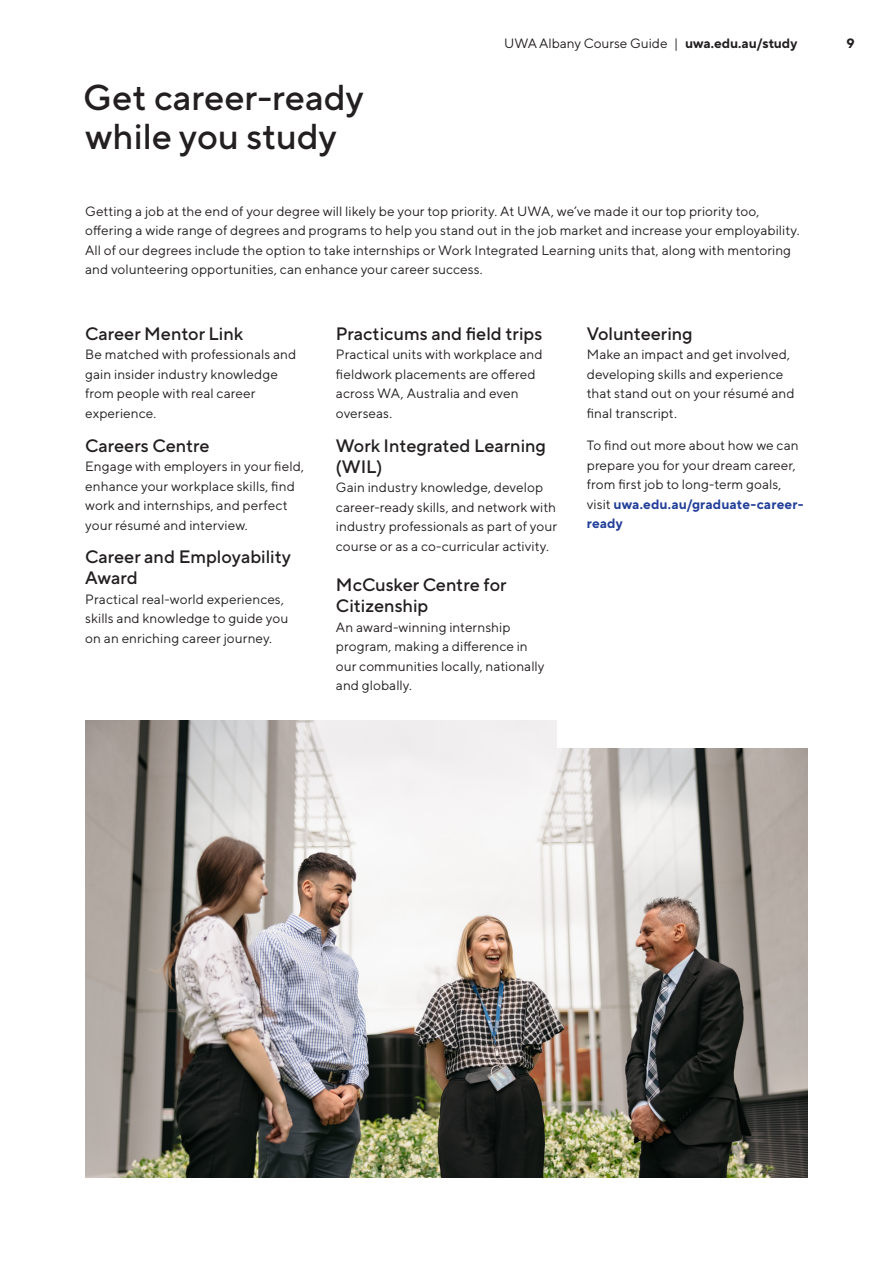
<style>
.page{position:relative;width:893px;height:1263px;background:#fff}
.page>*{position:absolute;margin:0;border:0;box-sizing:border-box;transform-origin:0 0}
.H2__Campaign_Headline_Single_24pt{font:500 36px "TT Norms Pro";color:#231f20}
.H5__Subheading_11pt{font:500 18px/21px "TT Norms Pro";color:#231f20}
.body_copy{font:13.5px/19.5px "TT Norms Pro";letter-spacing:.005em;color:#231f20}
.Body_copy___9pt{font:13.5px/19.5px "TT Norms Pro";letter-spacing:.005em;color:#231f20}
.t1{font:700 13.5px "TT Norms Pro";color:#231f20}
.s1{font-weight:700}
.s2{font-weight:700;color:#223f99}
</style>
<div class="page">
<img style="left:85px;top:720px;width:723px;height:458px">
<div style="left:557px;top:592px;width:336px;height:155px;background:#fff"></div>
<p class="H2__Campaign_Headline_Single_24pt" style="left:83px;top:71px;width:282px">Get career-ready</p>
<p class="H2__Campaign_Headline_Single_24pt" style="left:85px;top:110px;width:253px">while you study</p>
<p class="body_copy" style="left:504px;top:33px;width:294px">UWA Albany Course Guide | <span class="s1">uwa.edu.au/study</span></p>
<p class="t1" style="left:846px;top:34px;width:10px">9</p>
<p class="body_copy" style="left:85px;top:200px;width:716px">Getting a job at the end of your degree will likely be your top priority. At UWA, we’ve made it our top priority too, offering a wide range of degrees and programs to help you stand out in the job market and increase your employability.<br>All of our degrees include the option to take internships or Work Integrated Learning units that, along with mentoring and volunteering opportunities, can enhance your career success.</p>
<p class="H5__Subheading_11pt" style="left:85px;top:321px;width:159px">Career Mentor Link</p>
<p class="Body_copy___9pt" style="left:85px;top:344px;width:213px">Be matched with professionals and gain insider industry knowledge from people with real career experience.</p>
<p class="H5__Subheading_11pt" style="left:85px;top:433px;width:126px">Careers Centre</p>
<p class="Body_copy___9pt" style="left:85px;top:455px;width:220px">Engage with employers in your field, enhance your workplace skills, find work and internships, and perfect your résumé and interview.</p>
<p class="H5__Subheading_11pt" style="left:85px;top:545px;width:207px">Career and Employability<br>Award</p>
<p class="body_copy" style="left:85px;top:588px;width:205px">Practical real-world experiences, skills and knowledge to guide you on an enriching career journey.</p>
<p class="H5__Subheading_11pt" style="left:336px;top:321px;width:208px">Practicums and field trips</p>
<p class="Body_copy___9pt" style="left:336px;top:344px;width:208px">Practical units with workplace and fieldwork placements are offered across WA, Australia and even overseas.</p>
<p class="H5__Subheading_11pt" style="left:336px;top:433px;width:212px">Work Integrated Learning (WIL)</p>
<p class="body_copy" style="left:336px;top:476px;width:223px">Gain industry knowledge, develop career-ready skills, and network with industry professionals as part of your course or as a co-curricular activity.</p>
<p class="H5__Subheading_11pt" style="left:336px;top:573px;width:172px">McCusker Centre for<br>Citizenship</p>
<p class="Body_copy___9pt" style="left:336px;top:616px;width:210px">An award-winning internship program, making a difference in our communities locally, nationally and globally.</p>
<p class="H5__Subheading_11pt" style="left:587px;top:321px;width:107px">Volunteering</p>
<p class="Body_copy___9pt" style="left:587px;top:344px;width:209px">Make an impact and get involved, developing skills and experience that stand out on your résumé and final transcript.</p>
<p class="body_copy" style="left:587px;top:434px;width:218px">To find out more about how we can prepare you for your dream career, from first job to long-term goals, visit <span class="s2">uwa.edu.au/graduate-career&shy;ready</span></p>
</div>
